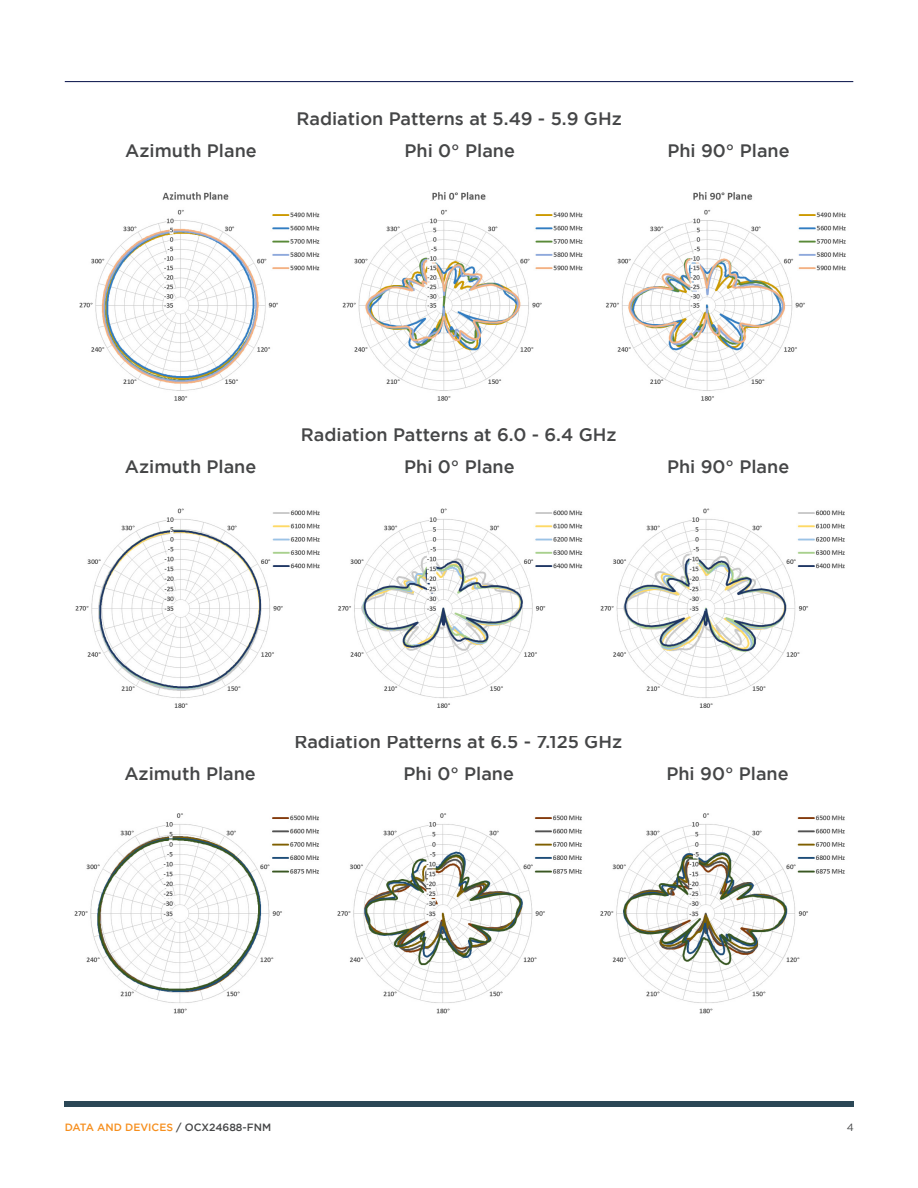
<style>
.page{position:relative;width:918px;height:1188px;background:#fff}
.page>*{position:absolute;margin:0;border:0;box-sizing:border-box;transform-origin:0 0}
.Subhead{font:500 18px "Gotham";color:#454647}
.t1{font:500 10.5px "Gotham";color:#f68f1e}
.t2{font:10.5px "Gotham";color:#454647}
.s1{color:#454647}
</style>
<div class="page">
<hr style="left:65px;top:81px;width:788px;height:1px;background:#1d2759">
<div style="left:65px;top:1101px;width:789px;height:6px;background:#2b4756"></div>
<img style="left:79px;top:192px;width:767px;height:209px">
<img style="left:74px;top:813px;width:771px;height:201px">
<img style="left:75px;top:508px;width:770px;height:200px">
<p class="Subhead" style="left:297px;top:108px;width:327px">Radiation Patterns at 5.49 - 5.9 GHz</p>
<p class="Subhead" style="left:125px;top:140px;width:133px">Azimuth Plane</p>
<p class="Subhead" style="left:405px;top:140px;width:112px">Phi 0° Plane</p>
<p class="Subhead" style="left:667px;top:140px;width:124px">Phi 90° Plane</p>
<p class="Subhead" style="left:301px;top:424px;width:317px">Radiation Patterns at 6.0 - 6.4 GHz</p>
<p class="Subhead" style="left:125px;top:456px;width:133px">Azimuth Plane</p>
<p class="Subhead" style="left:404px;top:456px;width:112px">Phi 0° Plane</p>
<p class="Subhead" style="left:667px;top:456px;width:124px">Phi 90° Plane</p>
<p class="Subhead" style="left:294px;top:732px;width:329px">Radiation Patterns at 6.5 - 7.125 GHz</p>
<p class="Subhead" style="left:124px;top:763px;width:133px">Azimuth Plane</p>
<p class="Subhead" style="left:404px;top:763px;width:112px">Phi 0° Plane</p>
<p class="Subhead" style="left:666px;top:763px;width:124px">Phi 90° Plane</p>
<p class="t1" style="left:65px;top:1121px;width:208px">DATA AND DEVICES <span class="s1">/ OCX24688-FNM</span></p>
<p class="t2" style="left:847px;top:1121px;width:9px">4</p>
</div>
